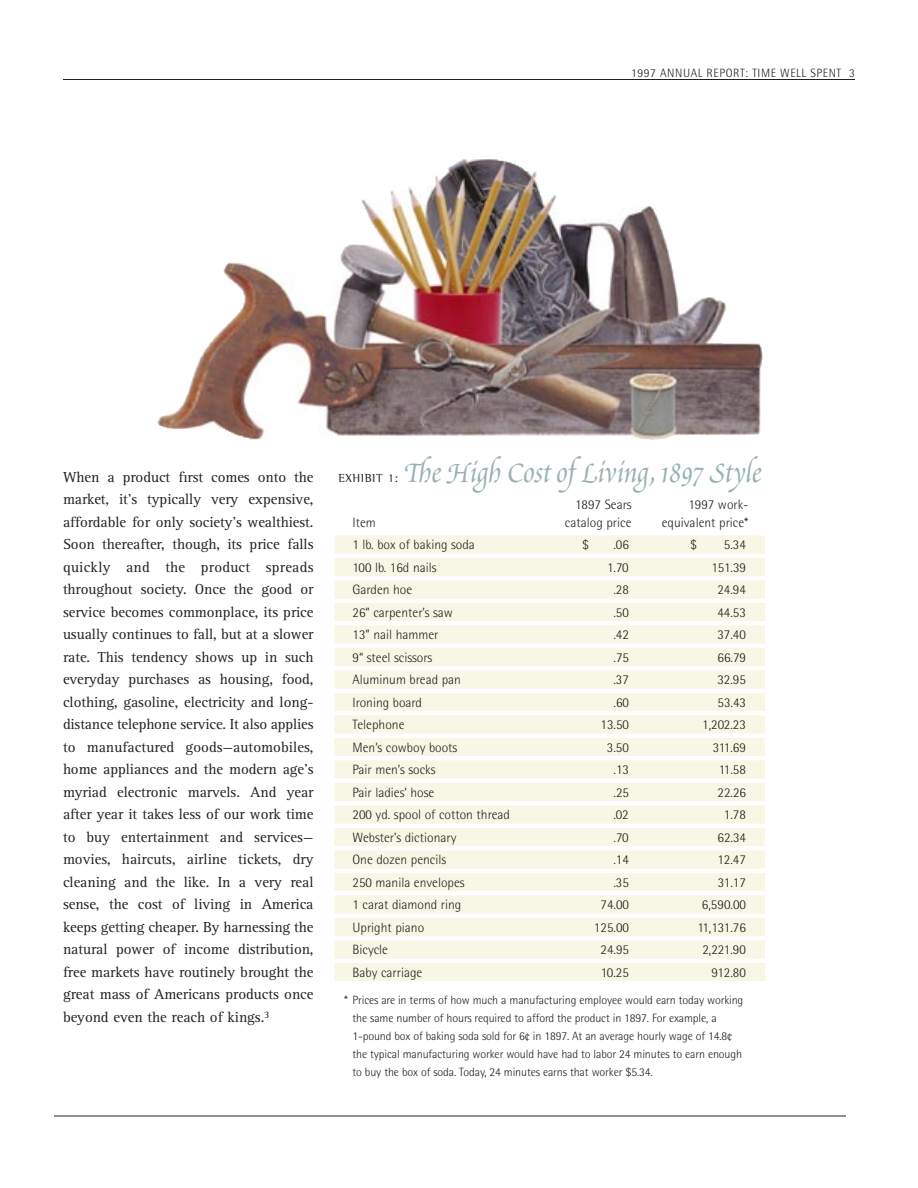
<style>
.page{position:relative;width:918px;height:1188px;background:#fff}
.page>*{position:absolute;margin:0;border:0;box-sizing:border-box;transform-origin:0 0}
.t1{font:36px "Poetica Chancery III";color:#99b2b1}
.t2{font:15px/22.5px "Rotis Serif";letter-spacing:-.005em;color:#231f20;text-align:justify}
.t3{font:300 13.5px "Rotis Semi Sans";color:#231f20}
.t4{font:300 12px/18px "Rotis Semi Sans";letter-spacing:-.01em;color:#231f20}
.t5{font:300 12px "Rotis Semi Sans";letter-spacing:.045em;color:#231f20}
.t6{font:12px "Rotis Semi Serif";letter-spacing:.05em;color:#231f20}
</style>
<div class="page">
<div style="left:334px;top:536px;width:431px;height:18px;background:#f8f7e5"></div>
<div style="left:334px;top:558px;width:431px;height:18px;background:#f8f7e5"></div>
<div style="left:334px;top:580px;width:431px;height:18px;background:#f8f7e5"></div>
<div style="left:334px;top:603px;width:431px;height:18px;background:#f8f7e5"></div>
<div style="left:334px;top:626px;width:431px;height:18px;background:#f8f7e5"></div>
<div style="left:334px;top:648px;width:431px;height:18px;background:#f8f7e5"></div>
<div style="left:334px;top:670px;width:431px;height:18px;background:#f8f7e5"></div>
<div style="left:334px;top:693px;width:431px;height:18px;background:#f8f7e5"></div>
<div style="left:334px;top:716px;width:431px;height:18px;background:#f8f7e5"></div>
<div style="left:334px;top:738px;width:431px;height:18px;background:#f8f7e5"></div>
<div style="left:334px;top:760px;width:431px;height:18px;background:#f8f7e5"></div>
<div style="left:334px;top:783px;width:431px;height:18px;background:#f8f7e5"></div>
<div style="left:334px;top:806px;width:431px;height:18px;background:#f8f7e5"></div>
<div style="left:334px;top:828px;width:431px;height:18px;background:#f8f7e5"></div>
<div style="left:334px;top:850px;width:431px;height:18px;background:#f8f7e5"></div>
<div style="left:334px;top:873px;width:431px;height:18px;background:#f8f7e5"></div>
<div style="left:334px;top:896px;width:431px;height:18px;background:#f8f7e5"></div>
<div style="left:334px;top:918px;width:431px;height:18px;background:#f8f7e5"></div>
<div style="left:334px;top:940px;width:431px;height:18px;background:#f8f7e5"></div>
<div style="left:334px;top:963px;width:431px;height:18px;background:#f8f7e5"></div>
<hr style="left:63px;top:79px;width:792px;height:1px;background:#231f20">
<hr style="left:54px;top:1116px;width:792px;height:1px;background:#231f20">
<img style="left:158px;top:159px;width:605px;height:282px">
<p class="t5" style="left:631px;top:68px;width:225px">1997 ANNUAL REPORT: TIME WELL SPENT 3</p>
<p class="t2" style="left:63px;top:466px;width:252px">When a product first comes onto the market, it’s typically very expensive, affordable for only society’s wealthiest.<br>Soon thereafter, though, its price falls quickly and the product spreads throughout society. Once the good or service becomes commonplace, its price usually continues to fall, but at a slower rate. This tendency shows up in such everyday purchases as housing, food, clothing, gasoline, electricity and long&shy;distance telephone service. It also applies to manufactured goods—automobiles, home appliances and the modern age’s myriad electronic marvels. And year after year it takes less of our work time to buy entertainment and services— movies, haircuts, airline tickets, dry cleaning and the like. In a very real sense, the cost of living in America keeps getting cheaper. By harnessing the natural power of income distribution, free markets have routinely brought the great mass of Americans products once beyond even the reach of kings.<sup>3</sup></p>
<h1 class="t1" style="left:403px;top:456px;width:359px">The High Cost of Living,1897 Style</h1>
<p class="t3" style="left:575px;top:499px;width:58px">1897 Sears</p>
<p class="t3" style="left:688px;top:499px;width:62px">1997 work-</p>
<p class="t6" style="left:338px;top:473px;width:61px">EXHIBIT 1:</p>
<p class="t3" style="left:352px;top:517px;width:25px">Item</p>
<p class="t3" style="left:565px;top:517px;width:68px">catalog price</p>
<p class="t3" style="left:662px;top:517px;width:88px">equivalent price*</p>
<p class="t3" style="left:352px;top:539px;width:124px">1 lb. box of baking soda</p>
<p class="t3" style="left:582px;top:539px;width:9px">$</p>
<p class="t3" style="left:613px;top:539px;width:17px">.06</p>
<p class="t3" style="left:690px;top:539px;width:9px">$</p>
<p class="t3" style="left:724px;top:539px;width:24px">5.34</p>
<p class="t3" style="left:352px;top:562px;width:86px">100 lb. 16d nails</p>
<p class="t3" style="left:607px;top:562px;width:23px">1.70</p>
<p class="t3" style="left:711px;top:562px;width:36px">151.39</p>
<p class="t3" style="left:352px;top:584px;width:61px">Garden hoe</p>
<p class="t3" style="left:613px;top:584px;width:17px">.28</p>
<p class="t3" style="left:717px;top:584px;width:30px">24.94</p>
<p class="t3" style="left:352px;top:607px;width:102px">26” carpenter’s saw</p>
<p class="t3" style="left:613px;top:607px;width:17px">.50</p>
<p class="t3" style="left:717px;top:607px;width:30px">44.53</p>
<p class="t3" style="left:352px;top:629px;width:88px">13” nail hammer</p>
<p class="t3" style="left:613px;top:629px;width:17px">.42</p>
<p class="t3" style="left:717px;top:629px;width:30px">37.40</p>
<p class="t3" style="left:352px;top:652px;width:81px">9“ steel scissors</p>
<p class="t3" style="left:614px;top:652px;width:17px">.75</p>
<p class="t3" style="left:717px;top:652px;width:30px">66.79</p>
<p class="t3" style="left:352px;top:674px;width:110px">Aluminum bread pan</p>
<p class="t3" style="left:613px;top:674px;width:17px">.37</p>
<p class="t3" style="left:717px;top:674px;width:30px">32.95</p>
<p class="t3" style="left:352px;top:697px;width:71px">Ironing board</p>
<p class="t3" style="left:614px;top:697px;width:17px">.60</p>
<p class="t3" style="left:717px;top:697px;width:30px">53.43</p>
<p class="t3" style="left:352px;top:719px;width:53px">Telephone</p>
<p class="t3" style="left:600px;top:719px;width:30px">13.50</p>
<p class="t3" style="left:702px;top:719px;width:45px">1,202.23</p>
<p class="t3" style="left:352px;top:742px;width:106px">Men’s cowboy boots</p>
<p class="t3" style="left:607px;top:742px;width:24px">3.50</p>
<p class="t3" style="left:713px;top:742px;width:35px">311.69</p>
<p class="t3" style="left:352px;top:764px;width:85px">Pair men’s socks</p>
<p class="t3" style="left:614px;top:764px;width:17px">.13</p>
<p class="t3" style="left:719px;top:764px;width:29px">11.58</p>
<p class="t3" style="left:352px;top:787px;width:83px">Pair ladies’ hose</p>
<p class="t3" style="left:614px;top:787px;width:17px">.25</p>
<p class="t3" style="left:717px;top:787px;width:30px">22.26</p>
<p class="t3" style="left:352px;top:809px;width:159px">200 yd. spool of cotton thread</p>
<p class="t3" style="left:613px;top:809px;width:17px">.02</p>
<p class="t3" style="left:724px;top:809px;width:24px">1.78</p>
<p class="t3" style="left:352px;top:832px;width:105px">Webster’s dictionary</p>
<p class="t3" style="left:614px;top:832px;width:17px">.70</p>
<p class="t3" style="left:717px;top:832px;width:30px">62.34</p>
<p class="t3" style="left:352px;top:854px;width:95px">One dozen pencils</p>
<p class="t3" style="left:613px;top:854px;width:17px">.14</p>
<p class="t3" style="left:717px;top:854px;width:30px">12.47</p>
<p class="t3" style="left:352px;top:877px;width:114px">250 manila envelopes</p>
<p class="t3" style="left:613px;top:877px;width:17px">.35</p>
<p class="t3" style="left:718px;top:877px;width:30px">31.17</p>
<p class="t3" style="left:352px;top:899px;width:110px">1 carat diamond ring</p>
<p class="t3" style="left:600px;top:899px;width:30px">74.00</p>
<p class="t3" style="left:702px;top:899px;width:46px">6,590.00</p>
<p class="t3" style="left:352px;top:922px;width:73px">Upright piano</p>
<p class="t3" style="left:594px;top:922px;width:37px">125.00</p>
<p class="t3" style="left:697px;top:922px;width:50px">11,131.76</p>
<p class="t3" style="left:352px;top:944px;width:37px">Bicycle</p>
<p class="t3" style="left:600px;top:944px;width:30px">24.95</p>
<p class="t3" style="left:702px;top:944px;width:45px">2,221.90</p>
<p class="t3" style="left:352px;top:967px;width:71px">Baby carriage</p>
<p class="t3" style="left:601px;top:967px;width:30px">10.25</p>
<p class="t3" style="left:711px;top:967px;width:36px">912.80</p>
<p class="t4" style="left:352px;top:992px;width:392px;text-indent:-8px">* Prices are in terms of how much a manufacturing employee would earn today working the same number of hours required to afford the product in 1897. For example, a 1-pound box of baking soda sold for 6¢ in 1897. At an average hourly wage of 14.8¢ the typical manufacturing worker would have had to labor 24 minutes to earn enough to buy the box of soda. Today, 24 minutes earns that worker $5.34.</p>
</div>
